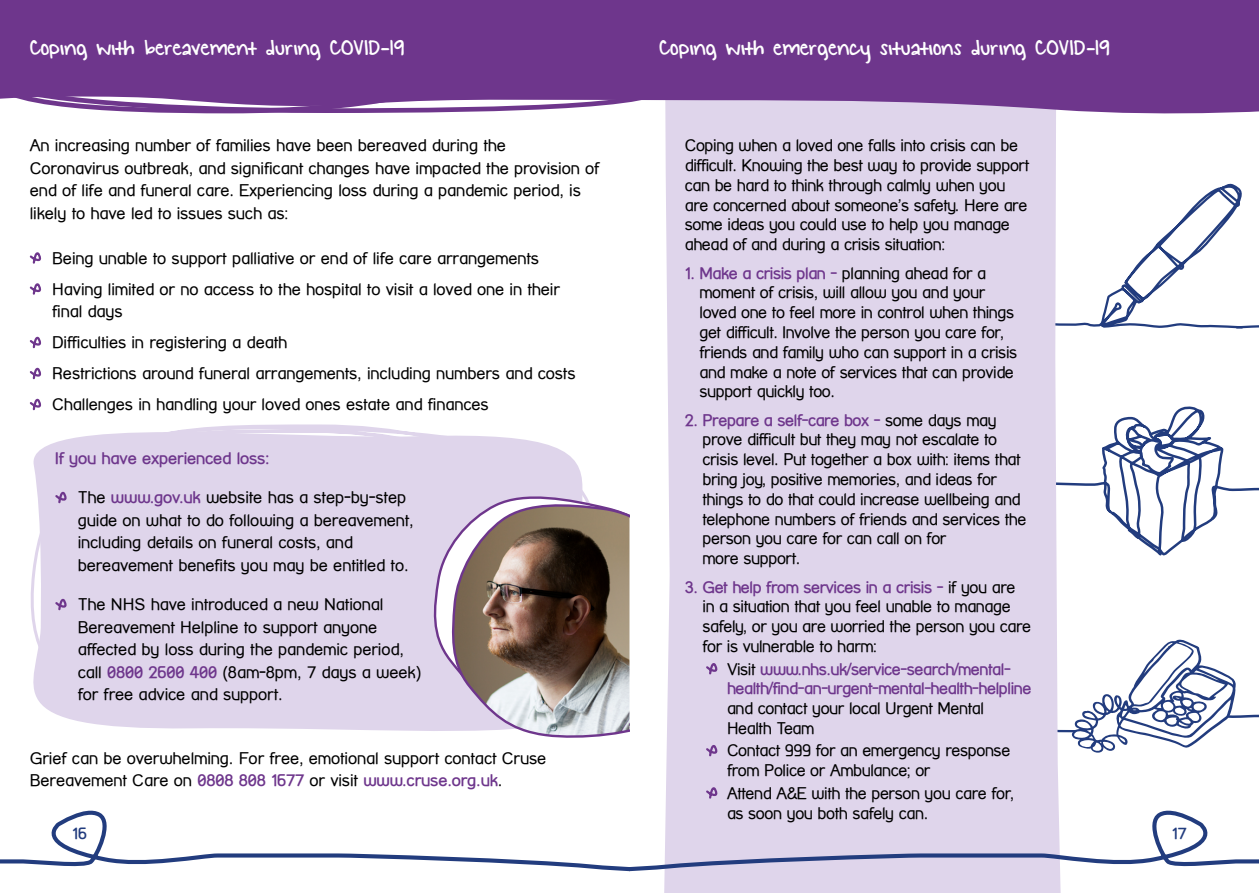
<style>
.page{position:relative;width:1259px;height:893px;background:#fff}
.page>*{position:absolute;margin:0;border:0;box-sizing:border-box;transform-origin:0 0}
.t1{font:24px "KG Small Town Southern Girl";color:#fff}
.t2{font:16.5px/19.8px "Street Corner";letter-spacing:-.025em;color:#000}
.t3{font:700 16.5px/19.8px "Street Corner";letter-spacing:-.025em;color:#6e368c}
.t4{font:700 15.9px "Street Corner";color:#223c7e}
.s1{font-weight:700;color:#6e368c}
.s2{font-weight:400;color:#000}
</style>
<div class="page">
<svg style="left:1065px;top:640px;width:194px;height:113px"></svg>
<svg style="left:1065px;top:406px;width:194px;height:150px"></svg>
<svg style="left:30px;top:424px;width:552px;height:307px;background:#e1d7ec"></svg>
<div style="left:664px;top:113px;width:401px;height:780px;background:#dfd5eb"></div>
<svg style="left:0;top:811px;width:1259px;height:62px"></svg>
<div style="left:0;top:0;width:1259px;height:113px;background:#6e368c"></div>
<svg style="left:29px;top:252px;width:12px;height:12px"></svg>
<svg style="left:29px;top:283px;width:12px;height:12px"></svg>
<svg style="left:29px;top:336px;width:12px;height:13px"></svg>
<svg style="left:29px;top:367px;width:12px;height:13px"></svg>
<svg style="left:29px;top:398px;width:12px;height:13px"></svg>
<svg style="left:53px;top:490px;width:13px;height:15px"></svg>
<svg style="left:53px;top:597px;width:13px;height:15px"></svg>
<svg style="left:704px;top:661px;width:13px;height:15px"></svg>
<svg style="left:704px;top:743px;width:13px;height:15px"></svg>
<svg style="left:704px;top:785px;width:13px;height:15px"></svg>
<svg style="left:1047px;top:184px;width:212px;height:145px"></svg>
<svg style="left:434px;top:496px;width:153px;height:235px"></svg>
<img style="left:447px;top:498px;width:182px;height:240px">
<h1 class="t1" style="left:30px;top:35px;width:376px">Coping with bereavement during COVID-19</h1>
<h1 class="t1" style="left:659px;top:35px;width:452px">Coping with emergency situations during COVID-19</h1>
<p class="t2" style="left:30px;top:134px;width:571px;line-height:22.5px">An increasing number of families have been bereaved during the Coronavirus outbreak, and significant changes have impacted the provision of end of life and funeral care. Experiencing loss during a pandemic period, is likely to have led to issues such as:</p>
<p class="t2" style="left:52px;top:242px;width:509px;line-height:31px">Being unable to support palliative or end of life care arrangements<br>Having limited or no access to the hospital to visit a loved one in their</p>
<p class="t2" style="left:52px;top:296px;width:525px;line-height:31px">final days<br>Difficulties in registering a death<br>Restrictions around funeral arrangements, including numbers and costs Challenges in handling your loved ones estate and finances</p>
<p class="t3" style="left:55px;top:448px;width:215px">If you have experienced loss:</p>
<p class="t2" style="left:78px;top:486px;width:338px;line-height:22.5px">The <span class="s1">www.gov.uk</span> website has a step-by-step guide on what to do following a bereavement, including details on funeral costs, and bereavement benefits you may be entitled to.</p>
<p class="t2" style="left:78px;top:593px;width:345px;line-height:22.5px">The NHS have introduced a new National Bereavement Helpline to support anyone affected by loss during the pandemic period, call <span class="s1">0800 2600 400</span> (8am-8pm, 7 days a week) for free advice and support.</p>
<p class="t2" style="left:30px;top:747px;width:518px;line-height:22.5px">Grief can be overwhelming. For free, emotional support contact Cruse<br>Bereavement Care on <span class="s1">0808 808 1677</span> or visit <span class="s1">www.cruse.org.uk</span>.</p>
<p class="t2" style="left:685px;top:136px;width:346px">Coping when a loved one falls into crisis can be difficult. Knowing the best way to provide support can be hard to think through calmly when you are concerned about someone’s safety. Here are some ideas you could use to help you manage ahead of and during a crisis situation:</p>
<p class="t2" style="left:699px;top:263px;width:319px;text-indent:-15px"><span class="s1">1. Make a crisis plan -</span> planning ahead for a moment of crisis, will allow you and your loved one to feel more in control when things get difficult. Involve the person you care for, friends and family who can support in a crisis and make a note of services that can provide support quickly too.</p>
<p class="t2" style="left:702px;top:410px;width:325px;text-indent:-18px"><span class="s1">2. Prepare a self-care box -</span> some days may prove difficult but they may not escalate to crisis level. Put together a box with: items that bring joy, positive memories, and ideas for things to do that could increase wellbeing and telephone numbers of friends and services the person you care for can call on for<br>more support.</p>
<p class="t2" style="left:702px;top:577px;width:330px;text-indent:-18px"><span class="s1">3. Get help from services in a crisis -</span> if you are in a situation that you feel unable to manage safely, or you are worried the person you care for is vulnerable to harm:</p>
<p class="t3" style="left:727px;top:659px;width:306px"><span class="s2">Visit</span> www.nhs.uk/service-search/mental&shy;health/find-an-urgent-mental-health-helpline</p>
<p class="t2" style="left:727px;top:698px;width:258px">and contact your local Urgent Mental<br>Health Team</p>
<p class="t2" style="left:727px;top:741px;width:285px">Contact 999 for an emergency response from Police or Ambulance; or</p>
<p class="t2" style="left:727px;top:783px;width:289px">Attend A&amp;E with the person you care for, as soon you both safely can.</p>
<p class="t4" style="left:72px;top:824px;width:16px">16</p>
<p class="t4" style="left:1171px;top:824px;width:16px">17</p>
</div>
